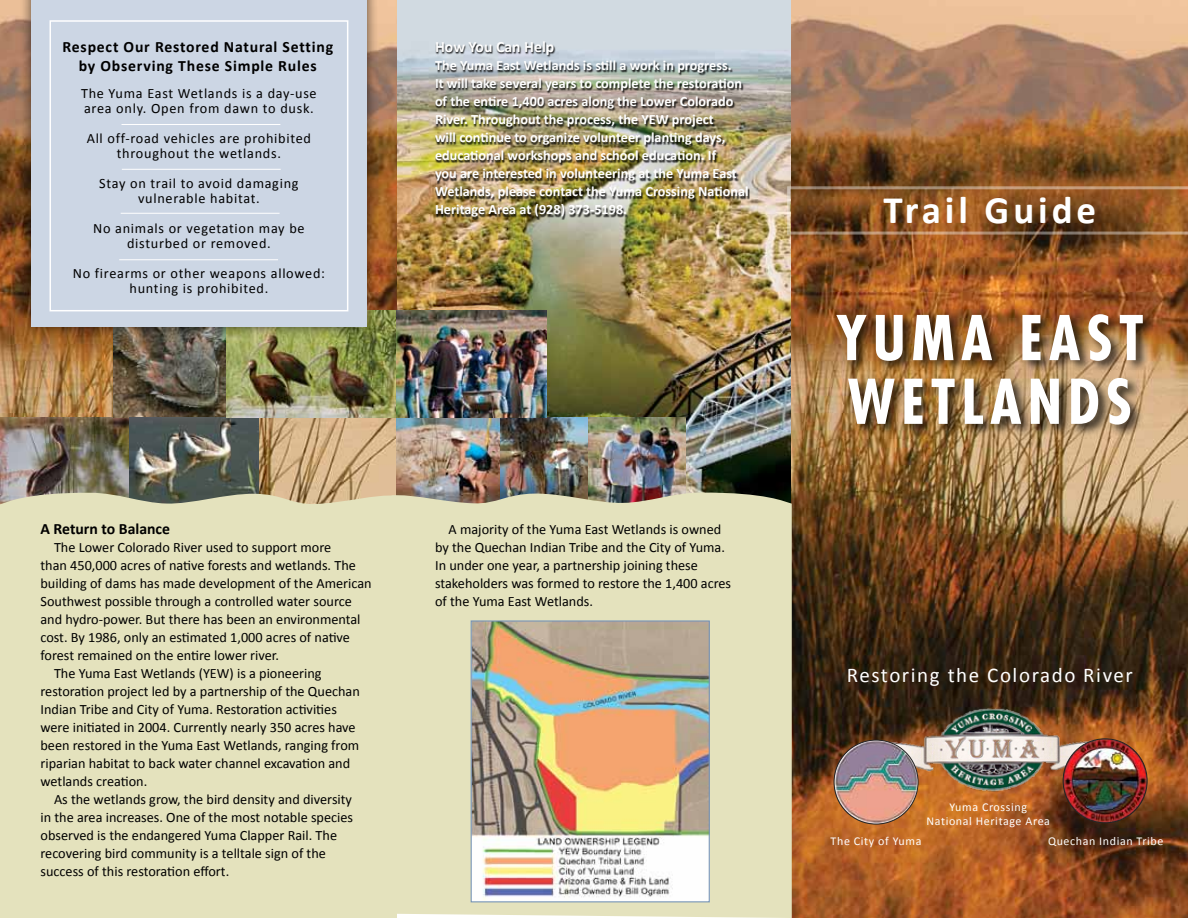
<style>
.page{position:relative;width:1188px;height:918px;background:#fff}
.page>*{position:absolute;margin:0;border:0;box-sizing:border-box;transform-origin:0 0}
.t1{font:700 condensed 60px/63.8px "Futura";letter-spacing:.1em;color:#fff}
.t2{font:700 39px "Calibri";letter-spacing:.1em;color:#fff}
.t3{font:21px "Calibri";letter-spacing:.075em;color:#fff}
.t4{font:700 15.75px/18.9px "Calibri";letter-spacing:.05em;color:#000;text-align:center}
.t5{font:700 15.75px "Calibri";color:#000}
.t6{font:700 15.75px "Calibri";color:#fff}
.t7{font:14.25px/18px "Calibri";color:#000}
.t8{font:700 14.25px/18px "Calibri";color:#fff}
.t9{font:14.25px/15px "Calibri";letter-spacing:.05em;color:#000;text-align:center}
.t10{font:12px/14.4px "Calibri";letter-spacing:.05em;color:#fff;text-align:center}
</style>
<div class="page">
<img style="left:396px;top:0;width:396px;height:492px">
<img style="left:792px;top:0;width:396px;height:918px">
<img style="left:787px;top:186px;width:401px;height:49px">
<div style="left:0;top:504px;width:396px;height:414px;background:#e4e2bd"></div>
<img style="left:0;top:0;width:396px;height:492px">
<div style="left:833px;top:311px;width:322px;height:126px;background:#000;opacity:.75"></div>
<img style="left:882px;top:702px;width:213px;height:97px">
<img style="left:834px;top:740px;width:84px;height:84px;border-radius:42px">
<img style="left:1063px;top:739px;width:84px;height:84px;border-radius:42px">
<img style="left:0;top:418px;width:258px;height:74px">
<img style="left:113px;top:338px;width:113px;height:80px">
<img style="left:226px;top:310px;width:320px;height:108px">
<div style="left:18px;top:0;width:361px;height:338px;background:#000;opacity:.64"></div>
<div style="left:31px;top:0;width:336px;height:326px;background:#ccd6e4"></div>
<div style="left:50px;top:20px;width:298px;height:291px;border:2px solid #fff"></div>
<hr style="left:122px;top:124px;width:158px;height:1px;background:#fff">
<hr style="left:122px;top:169px;width:159px;height:1px;background:#fff">
<hr style="left:121px;top:213px;width:159px;height:1px;background:#fff">
<hr style="left:119px;top:259px;width:159px;height:1px;background:#fff">
<svg style="left:0;top:492px;width:387px;height:13px;background:#b8b395"></svg>
<img style="left:500px;top:418px;width:186px;height:74px">
<div style="left:435px;top:42px;width:315px;height:178px;background:#000;opacity:.86"></div>
<img style="left:396px;top:417px;width:104px;height:75px">
<div style="left:387px;top:492px;width:405px;height:426px;background:#e4e2bd"></div>
<img style="left:473px;top:622px;width:235px;height:278px">
<div style="left:471px;top:620px;width:239px;height:282px;border:1px solid #7895b6"></div>
<p class="t4" style="left:63px;top:37px;width:272px">Respect Our Restored Natural Setting by Observing These Simple Rules</p>
<p class="t9" style="left:81px;top:85px;width:237px;text-align:left">The Yuma East Wetlands is a day-use area only. Open from dawn to dusk.</p>
<p class="t9" style="left:87px;top:130px;width:226px">All off-road vehicles are prohibited throughout the wetlands.</p>
<p class="t9" style="left:99px;top:175px;width:201px">Stay on trail to avoid damaging vulnerable habitat.</p>
<p class="t9" style="left:93px;top:220px;width:213px">No animals or vegetation may be disturbed or removed.</p>
<p class="t9" style="left:73px;top:265px;width:254px">No firearms or other weapons allowed: hunting is prohibited.</p>
<p class="t6" style="left:435px;top:37px;width:121px">How You Can Help</p>
<p class="t8" style="left:435px;top:56px;width:315px">The Yuma East Wetlands is still a work in progress.<br>It will take several years to complete the restoration of the entire 1,400 acres along the Lower Colorado River. Throughout the process, the YEW project<br>will continue to organize volunteer planting days, educational workshops and school education. If<br>you are interested in volunteering at the Yuma East Wetlands, please contact the Yuma Crossing National Heritage Area at (928) 373-5198.</p>
<p class="t5" style="left:40px;top:519px;width:131px">A Return to Balance</p>
<p class="t7" style="left:54px;top:537px;width:279px">The Lower Colorado River used to support more</p>
<p class="t7" style="left:41px;top:555px;width:317px">than 450,000 acres of native forests and wetlands. The</p>
<p class="t7" style="left:41px;top:573px;width:333px">building of dams has made development of the American</p>
<p class="t7" style="left:41px;top:591px;width:313px">Southwest possible through a controlled water source</p>
<p class="t7" style="left:41px;top:609px;width:322px">and hydro-power. But there has been an environmental</p>
<p class="t7" style="left:41px;top:627px;width:311px">cost. By 1986, only an estimated 1,000 acres of native</p>
<p class="t7" style="left:41px;top:645px;width:240px">forest remained on the entire lower river.</p>
<p class="t7" style="left:54px;top:663px;width:269px">The Yuma East Wetlands (YEW) is a pioneering</p>
<p class="t7" style="left:41px;top:681px;width:321px">restoration project led by a partnership of the Quechan</p>
<p class="t7" style="left:41px;top:699px;width:298px">Indian Tribe and City of Yuma. Restoration activities</p>
<p class="t7" style="left:41px;top:717px;width:317px">were initiated in 2004. Currently nearly 350 acres have</p>
<p class="t7" style="left:41px;top:735px;width:320px">been restored in the Yuma East Wetlands, ranging from</p>
<p class="t7" style="left:41px;top:753px;width:311px">riparian habitat to back water channel excavation and</p>
<p class="t7" style="left:41px;top:771px;width:108px">wetlands creation.</p>
<p class="t7" style="left:54px;top:789px;width:300px">As the wetlands grow, the bird density and diversity</p>
<p class="t7" style="left:41px;top:807px;width:314px">in the area increases. One of the most notable species</p>
<p class="t7" style="left:41px;top:825px;width:298px">observed is the endangered Yuma Clapper Rail. The</p>
<p class="t7" style="left:41px;top:843px;width:287px">recovering bird community is a telltale sign of the</p>
<p class="t7" style="left:41px;top:861px;width:190px">success of this restoration effort.</p>
<p class="t7" style="left:435px;top:520px;width:298px;text-indent:13px">A majority of the Yuma East Wetlands is owned by the Quechan Indian Tribe and the City of Yuma.<br>In under one year, a partnership joining these stakeholders was formed to restore the 1,400 acres of the Yuma East Wetlands.</p>
<h2 class="t2" style="left:884px;top:186px;width:214px">Trail Guide</h2>
<h1 class="t1" style="left:836px;top:306px;width:309px">YUMA EAST<br>WETLANDS</h1>
<h3 class="t3" style="left:847px;top:662px;width:288px">Restoring the Colorado River</h3>
<p class="t10" style="left:927px;top:799px;width:125px">Yuma Crossing<br>National Heritage Area</p>
<p class="t10" style="left:831px;top:833px;width:92px">The City of Yuma</p>
<p class="t10" style="left:1048px;top:833px;width:117px">Quechan Indian Tribe</p>
</div>
